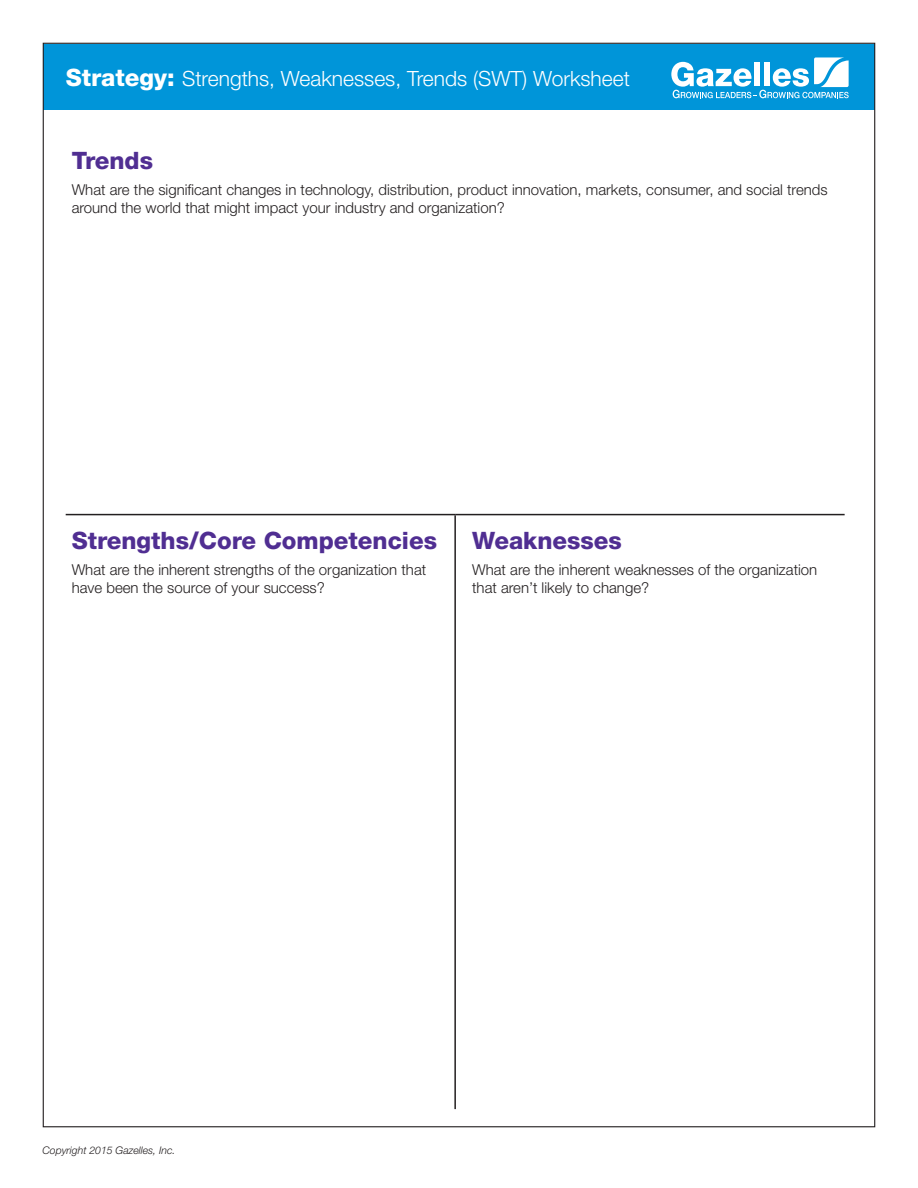
<style>
.page{position:relative;width:918px;height:1188px;background:#fff}
.page>*{position:absolute;margin:0;border:0;box-sizing:border-box;transform-origin:0 0}
.t1{font:800 24px "Helvetica Neue LT Std";color:#502e92}
.t2{font:300 21px "Helvetica Neue LT Std";color:#fff}
.t3{font:300 15px/18px "Helvetica Neue LT Std";color:#231f20}
.t4{font:italic 300 10.5px "Helvetica Neue LT Std";color:#231f20}
.s1{font-weight:800;font-size:24px}
</style>
<div class="page">
<div style="left:43px;top:44px;width:832px;height:66px;background:#0095d9"></div>
<hr style="left:66px;top:514px;width:389px;height:1px;background:#231f20">
<hr style="left:455px;top:514px;width:390px;height:1px;background:#231f20">
<hr style="left:454px;top:515px;width:2px;height:594px;background:#231f20">
<svg style="left:671px;top:57px;width:178px;height:41px"></svg>
<h2 class="t2" style="left:66px;top:66px;width:566px"><span class="s1">Strategy:</span> Strengths, Weaknesses, Trends (SWT) Worksheet</h2>
<h1 class="t1" style="left:72px;top:146px;width:83px">Trends</h1>
<p class="t3" style="left:72px;top:181px;width:758px">What are the significant changes in technology, distribution, product innovation, markets, consumer, and social trends around the world that might impact your industry and organization?</p>
<h1 class="t1" style="left:72px;top:526px;width:367px">Strengths/Core Competencies</h1>
<p class="t3" style="left:72px;top:561px;width:356px">What are the inherent strengths of the organization that have been the source of your success?</p>
<h1 class="t1" style="left:472px;top:526px;width:151px">Weaknesses</h1>
<p class="t3" style="left:472px;top:561px;width:347px">What are the inherent weaknesses of the organization that aren’t likely to change?</p>
<p class="t4" style="left:43px;top:1144px;width:134px">Copyright 2015 Gazelles, Inc.</p>
</div>
